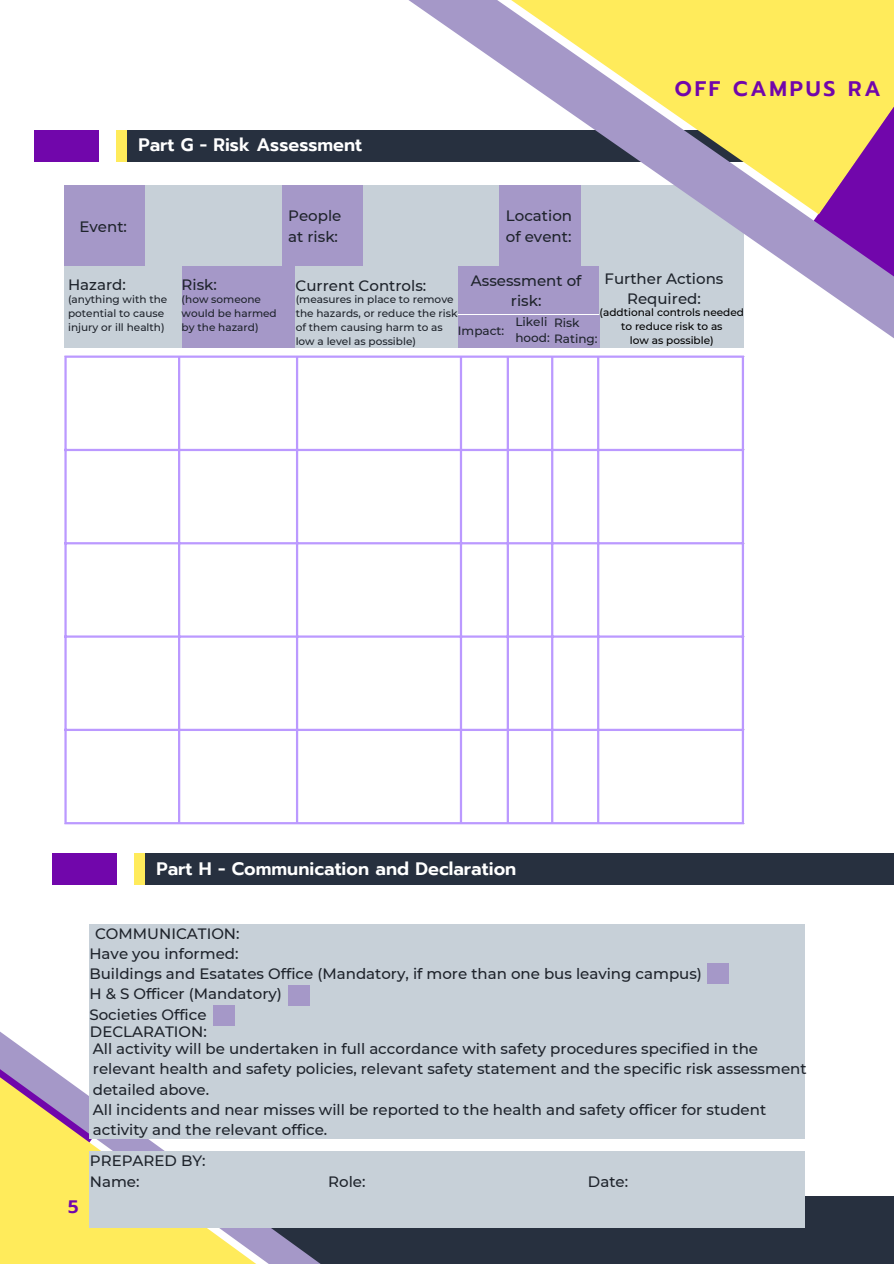
<style>
.page{position:relative;width:894px;height:1264px;background:#fff}
.page>*{position:absolute;margin:0;border:0;box-sizing:border-box;transform-origin:0 0}
.t1{font:600 21px "Prompt";letter-spacing:.13em;color:#7106ab}
.t2{font:600 18px "Prompt";color:#fff}
.t3{font:600 18px "Prompt";color:#7106ab}
.t4{font:500 15px/20.2px "Montserrat";color:#1e232b}
.t5{font:500 12px "Montserrat";color:#1e232b}
.t6{font:500 10.5px/14px "Montserrat";color:#1e232b}
.t7{font:500 10.5px "Montserrat";color:#000}
</style>
<div class="page">
<div style="left:121px;top:130px;width:772px;height:32px;background:#27303f"></div>
<div style="left:35px;top:130px;width:64px;height:32px;background:#7106ab"></div>
<div style="left:116px;top:130px;width:10px;height:32px;background:#ffeb5b"></div>
<svg style="left:376px;top:0;width:517px;height:348px"></svg>
<div style="left:328px;top:1196px;width:565px;height:67px;background:#27303f"></div>
<svg style="left:0;top:1031px;width:356px;height:232px;fill:#ffeb5b"></svg>
<hr style="left:64px;top:358px;width:3px;height:464px;background:#b9f">
<hr style="left:178px;top:358px;width:2px;height:464px;background:#b9f">
<hr style="left:296px;top:358px;width:2px;height:464px;background:#b9f">
<hr style="left:459px;top:358px;width:3px;height:464px;background:#b9f">
<hr style="left:506px;top:358px;width:3px;height:464px;background:#b9f">
<hr style="left:551px;top:358px;width:2px;height:464px;background:#b9f">
<hr style="left:597px;top:358px;width:2px;height:464px;background:#b9f">
<hr style="left:741px;top:358px;width:2px;height:464px;background:#b9f">
<hr style="left:64px;top:355px;width:679px;height:3px;background:#b9f">
<hr style="left:64px;top:449px;width:679px;height:2px;background:#b9f">
<hr style="left:64px;top:542px;width:679px;height:2px;background:#b9f">
<hr style="left:64px;top:635px;width:679px;height:2px;background:#b9f">
<hr style="left:64px;top:728px;width:679px;height:3px;background:#b9f">
<hr style="left:64px;top:822px;width:679px;height:2px;background:#b9f">
<div style="left:64px;top:185px;width:81px;height:81px;background:#a598c8"></div>
<div style="left:145px;top:185px;width:137px;height:81px;background:#c7d0d8"></div>
<div style="left:282px;top:185px;width:81px;height:81px;background:#a598c8"></div>
<div style="left:363px;top:185px;width:136px;height:81px;background:#c7d0d8"></div>
<div style="left:499px;top:185px;width:81px;height:81px;background:#a598c8"></div>
<div style="left:64px;top:266px;width:117px;height:81px;background:#c7d0d8"></div>
<div style="left:181px;top:266px;width:114px;height:81px;background:#a598c8"></div>
<div style="left:295px;top:266px;width:162px;height:81px;background:#c7d0d8"></div>
<div style="left:458px;top:266px;width:141px;height:48px;background:#a598c8"></div>
<div style="left:599px;top:267px;width:144px;height:81px;background:#c7d0d8"></div>
<div style="left:458px;top:315px;width:48px;height:32px;background:#a598c8"></div>
<div style="left:505px;top:315px;width:47px;height:32px;background:#a598c8"></div>
<div style="left:551px;top:315px;width:48px;height:32px;background:#a598c8"></div>
<div style="left:139px;top:853px;width:754px;height:32px;background:#27303f"></div>
<div style="left:52px;top:853px;width:65px;height:32px;background:#7106ab"></div>
<div style="left:134px;top:853px;width:10px;height:32px;background:#ffeb5b"></div>
<div style="left:89px;top:1151px;width:715px;height:77px;background:#c7d0d8"></div>
<div style="left:89px;top:924px;width:715px;height:98px;background:#c7d0d8"></div>
<div style="left:89px;top:1022px;width:715px;height:116px;background:#c7d0d8"></div>
<div style="left:213px;top:1005px;width:22px;height:20px;background:#a598c8"></div>
<div style="left:288px;top:985px;width:21px;height:20px;background:#a598c8"></div>
<div style="left:707px;top:963px;width:21px;height:20px;background:#a598c8"></div>
<p class="t2" style="left:138px;top:132px;width:225px">Part G - Risk Assessment</p>
<p class="t4" style="left:79px;top:216px;width:49px">Event:</p>
<p class="t4" style="left:288px;top:206px;width:55px">People</p>
<p class="t4" style="left:288px;top:226px;width:51px">at risk:</p>
<p class="t4" style="left:505px;top:206px;width:68px">Location of event:</p>
<p class="t1" style="left:674px;top:73px;width:207px">OFF CAMPUS RA</p>
<p class="t4" style="left:68px;top:274px;width:59px">Hazard:</p>
<p class="t6" style="left:68px;top:292px;width:101px">(anything with the potential to cause injury or ill health)</p>
<p class="t4" style="left:181px;top:274px;width:37px">Risk:</p>
<p class="t6" style="left:181px;top:292px;width:97px">(how someone would be harmed by the hazard)</p>
<p class="t4" style="left:604px;top:268px;width:120px;text-align:center">Further Actions<br>Required:</p>
<p class="t7" style="left:599px;top:305px;width:146px">(addtional controls needed</p>
<p class="t7" style="left:621px;top:319px;width:103px">to reduce risk to as</p>
<p class="t7" style="left:629px;top:333px;width:85px">low as possible)</p>
<p class="t4" style="left:470px;top:270px;width:112px;text-align:center">Assessment of risk:</p>
<p class="t5" style="left:458px;top:324px;width:48px">Impact:</p>
<p class="t4" style="left:295px;top:275px;width:132px">Current Controls:</p>
<p class="t6" style="left:295px;top:292px;width:163px">(measures in place to remove the hazards, or reduce the risk of them causing harm to as low a level as possible)</p>
<p class="t5" style="left:515px;top:314px;width:33px">Likeli</p>
<p class="t5" style="left:515px;top:330px;width:36px">hood:</p>
<p class="t5" style="left:554px;top:316px;width:27px">Risk</p>
<p class="t5" style="left:554px;top:332px;width:45px">Rating:</p>
<p class="t2" style="left:156px;top:855px;width:361px">Part H - Communication and Declaration</p>
<p class="t4" style="left:95px;top:923px;width:146px">COMMUNICATION:</p>
<p class="t3" style="left:68px;top:1193px;width:12px">5</p>
<p class="t4" style="left:89px;top:943px;width:150px">Have you informed:</p>
<p class="t4" style="left:89px;top:963px;width:614px">Buildings and Esatates Office (Mandatory, if more than one bus leaving campus)</p>
<p class="t4" style="left:89px;top:983px;width:194px">H &amp; S Officer (Mandatory)</p>
<p class="t4" style="left:89px;top:1004px;width:119px">Societies Office</p>
<p class="t4" style="left:93px;top:1038px;width:715px">All activity will be undertaken in full accordance with safety procedures specified in the relevant health and safety policies, relevant safety statement and the specific risk assessment detailed above.</p>
<p class="t4" style="left:93px;top:1099px;width:674px">All incidents and near misses will be reported to the health and safety officer for student activity and the relevant office.</p>
<p class="t4" style="left:90px;top:1150px;width:117px">PREPARED BY:</p>
<p class="t4" style="left:90px;top:1171px;width:51px">Name:</p>
<p class="t4" style="left:328px;top:1171px;width:39px">Role:</p>
<p class="t4" style="left:587px;top:1171px;width:42px">Date:</p>
<p class="t4" style="left:90px;top:1021px;width:118px">DECLARATION:</p>
</div>
